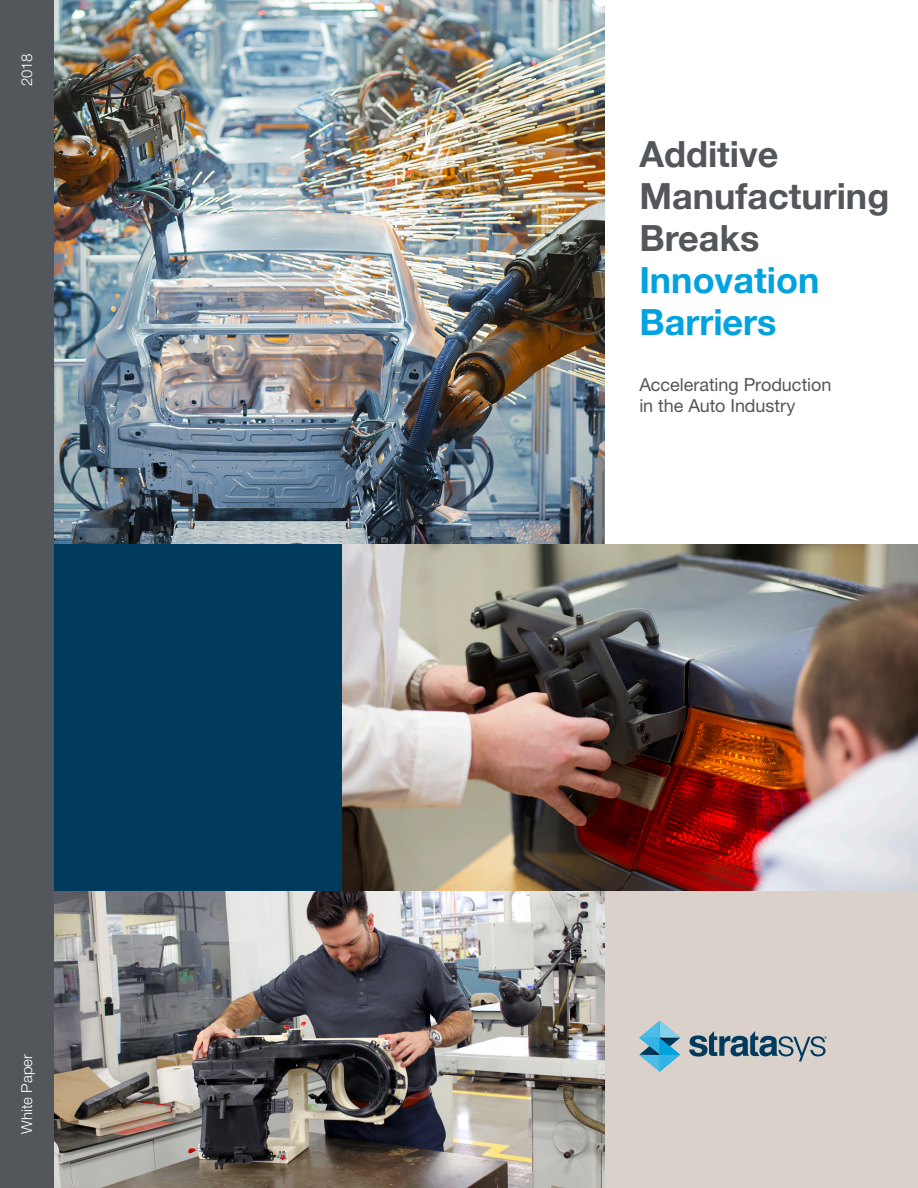
<style>
.page{position:relative;width:918px;height:1188px;background:#fff}
.page>*{position:absolute;margin:0;border:0;box-sizing:border-box;transform-origin:0 0}
.t1{font:700 36px/42px "Helvetica Neue";color:#53565a}
.t2{font:700 36px/42px "Helvetica Neue";color:#00a2df}
.t3{font:18px/21.6px "Helvetica Neue LT Std";letter-spacing:-.005em;color:#53565a}
.t4{font:300 15px "Helvetica Neue LT Std";letter-spacing:.005em;color:#fff}
</style>
<div class="page">
<div style="left:0;top:0;width:54px;height:1188px;background:#53565a"></div>
<div style="left:605px;top:891px;width:313px;height:297px;background:#dad1cb"></div>
<img style="left:54px;top:0;width:551px;height:544px">
<img style="left:342px;top:544px;width:576px;height:347px">
<img style="left:54px;top:891px;width:551px;height:297px">
<svg style="left:639px;top:1021px;width:41px;height:51px"></svg>
<svg style="left:689px;top:1031px;width:138px;height:31px"></svg>
<div style="left:54px;top:544px;width:288px;height:347px;background:#003a5d"></div>
<p class="t4" style="left:18px;top:86px;width:33px;rotate:-90deg">2018</p>
<p class="t4" style="left:18px;top:1134px;width:82px;rotate:-90deg">White Paper</p>
<h1 class="t1" style="left:639px;top:134px;width:251px">Additive<br>Manufacturing<br>Breaks</h1>
<h1 class="t2" style="left:639px;top:260px;width:181px">Innovation<br>Barriers</h1>
<p class="t3" style="left:639px;top:373px;width:194px">Accelerating Production in the Auto Industry</p>
</div>
